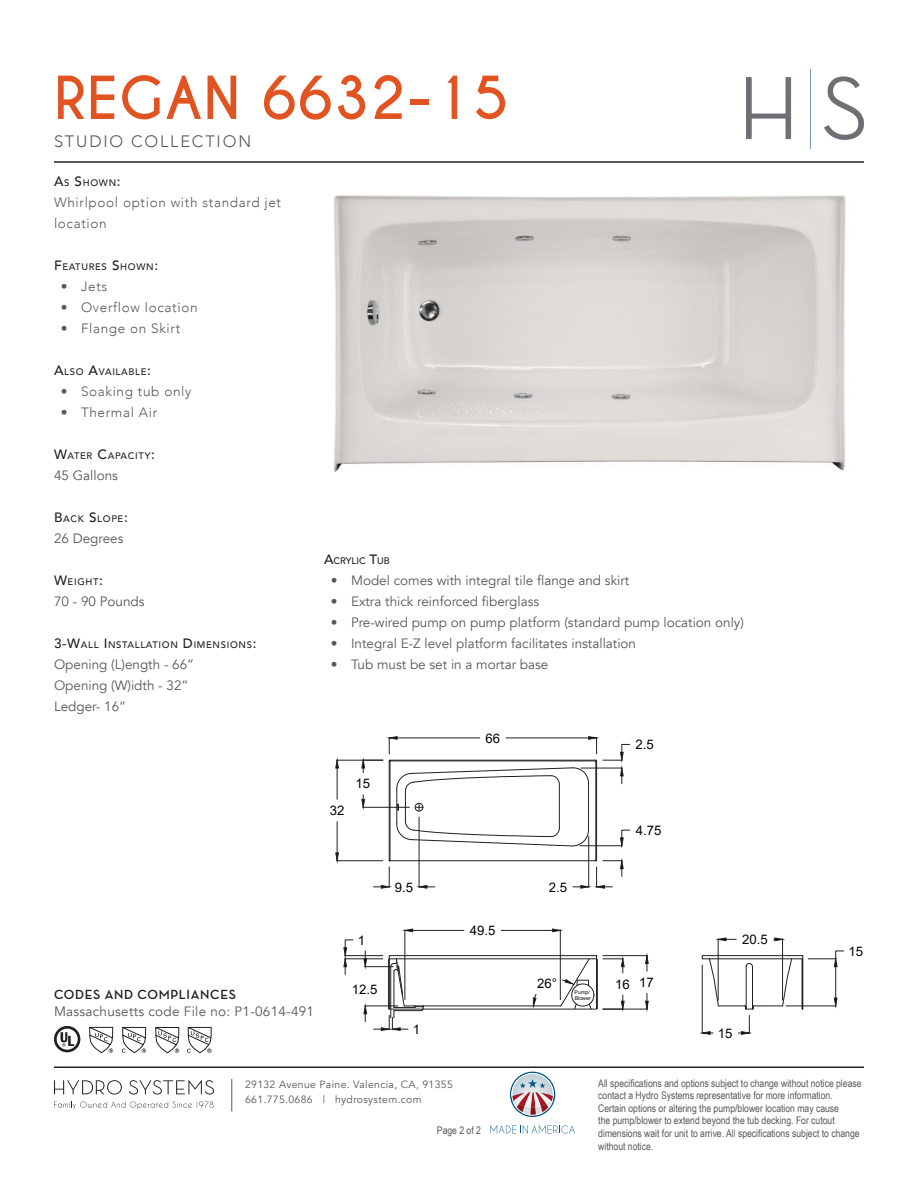
<style>
.page{position:relative;width:918px;height:1188px;background:#fff}
.page>*{position:absolute;margin:0;border:0;box-sizing:border-box;transform-origin:0 0}
.t1{font:700 55.5px "Caviar Dreams";letter-spacing:.02em;color:#e15320}
.t2{font:300 16.5px "Avenir";letter-spacing:.11em;color:#565759}
.t3{font:13.5px "Avenir";color:#565759}
.t4{font:300 13.5px/21px "Avenir";letter-spacing:.05em;color:#565759}
.t5{font:13.5px "Avenir";letter-spacing:.02em;color:#565759}
.t6{font:700 13.5px "Neutra Disp";letter-spacing:.05em;color:#231f20}
.t7{font:13.2px "Arial";color:#020304}
.t8{font:13.2px "Arial";color:#020304}
.t9{font:10.5px/12.6px "Arial Narrow";color:#565759}
.t10{font:10.5px "Avenir";letter-spacing:.03em;color:#565759}
.t11{font:500 9.45px "Avenir";letter-spacing:.07em;color:#231f20}
.t12{font:7.65px "Arial";color:#020304}
.t13{font:7.65px/11.1px "Arial";color:#231f20}
.t14{font:5.25px/6.3px "Arial";color:#020304}
.s1{font-size:13.5px}
</style>
<div class="page">
<hr style="left:54px;top:161px;width:810px;height:2px;background:#231f20">
<hr style="left:54px;top:1066px;width:810px;height:2px;background:#231f20">
<svg style="left:54px;top:1101px;width:160px;height:8px"></svg>
<svg style="left:54px;top:1080px;width:68px;height:15px"></svg>
<svg style="left:129px;top:1080px;width:85px;height:15px"></svg>
<hr style="left:231px;top:1079px;width:1px;height:32px;background:#565759">
<svg style="left:187px;top:1027px;width:25px;height:26px"></svg>
<svg style="left:155px;top:1027px;width:24px;height:26px"></svg>
<svg style="left:89px;top:1027px;width:24px;height:26px"></svg>
<svg style="left:122px;top:1027px;width:24px;height:26px"></svg>
<div style="left:54px;top:1026px;width:26px;height:26px;border:3px solid #221f1f;border-radius:50%"></div>
<svg style="left:61px;top:1032px;width:13px;height:14px"></svg>
<img style="left:746px;top:69px;width:118px;height:79px">
<img style="left:334px;top:195px;width:512px;height:277px">
<svg style="left:490px;top:1125px;width:85px;height:8px"></svg>
<svg style="left:510px;top:1072px;width:45px;height:45px"></svg>
<svg style="left:336px;top:737px;width:449px;height:297px"></svg>
<hr style="left:390px;top:762px;width:1px;height:98px;background:#231f20">
<hr style="left:389px;top:762px;width:1px;height:99px;background:#231f20">
<hr style="left:596px;top:762px;width:1px;height:99px;background:#231f20">
<hr style="left:391px;top:860px;width:204px;height:1px;background:#231f20">
<hr style="left:581px;top:768px;width:41px;height:1px;background:#231f20">
<svg style="left:620px;top:767px;width:4px;height:17px"></svg>
<svg style="left:603px;top:744px;width:27px;height:17px"></svg>
<hr style="left:580px;top:845px;width:42px;height:1px;background:#231f20">
<svg style="left:620px;top:830px;width:10px;height:17px"></svg>
<hr style="left:419px;top:817px;width:1px;height:70px;background:#231f20">
<svg style="left:418px;top:885px;width:17px;height:4px"></svg>
<svg style="left:373px;top:867px;width:17px;height:22px"></svg>
<hr style="left:337px;top:760px;width:46px;height:1px;background:#231f20">
<hr style="left:337px;top:860px;width:46px;height:1px;background:#231f20">
<hr style="left:337px;top:768px;width:1px;height:31px;background:#231f20">
<hr style="left:337px;top:822px;width:1px;height:31px;background:#231f20">
<svg style="left:335px;top:759px;width:4px;height:10px"></svg>
<svg style="left:335px;top:852px;width:4px;height:9px"></svg>
<hr style="left:405px;top:930px;width:1px;height:70px;background:#231f20">
<hr style="left:560px;top:930px;width:1px;height:70px;background:#231f20">
<hr style="left:413px;top:930px;width:51px;height:1px;background:#231f20">
<hr style="left:501px;top:930px;width:51px;height:1px;background:#231f20">
<svg style="left:404px;top:928px;width:9px;height:4px"></svg>
<svg style="left:552px;top:928px;width:9px;height:4px"></svg>
<hr style="left:603px;top:1009px;width:45px;height:1px;background:#231f20">
<hr style="left:603px;top:955px;width:45px;height:1px;background:#231f20">
<svg style="left:645px;top:993px;width:4px;height:17px"></svg>
<svg style="left:645px;top:955px;width:4px;height:16px"></svg>
<svg style="left:603px;top:958px;width:22px;height:15px"></svg>
<svg style="left:603px;top:995px;width:22px;height:15px"></svg>
<hr style="left:345px;top:959px;width:38px;height:1px;background:#231f20">
<hr style="left:345px;top:955px;width:38px;height:1px;background:#231f20">
<svg style="left:343px;top:939px;width:11px;height:35px"></svg>
<hr style="left:782px;top:939px;width:1px;height:61px;background:#231f20">
<hr style="left:718px;top:939px;width:1px;height:61px;background:#231f20">
<svg style="left:774px;top:937px;width:9px;height:4px"></svg>
<svg style="left:717px;top:937px;width:19px;height:4px"></svg>
<svg style="left:701px;top:950px;width:143px;height:85px"></svg>
<svg style="left:361px;top:736px;width:236px;height:111px"></svg>
<hr style="left:588px;top:836px;width:1px;height:51px;background:#231f20">
<svg style="left:595px;top:859px;width:29px;height:30px"></svg>
<svg style="left:573px;top:885px;width:16px;height:4px"></svg>
<hr style="left:597px;top:959px;width:1px;height:50px;background:#231f20">
<svg style="left:363px;top:951px;width:234px;height:80px"></svg>
<p class="t1" style="left:54px;top:65px;width:456px">REGAN 6632-15</p>
<p class="t2" style="left:54px;top:131px;width:199px">STUDIO COLLECTION</p>
<p class="t11" style="left:54px;top:175px;width:68px"><span class="s1">A</span>S <span class="s1">S</span>HOWN<span class="s1">:</span></p>
<p class="t4" style="left:54px;top:192px;width:229px">Whirlpool option with standard jet location</p>
<p class="t11" style="left:54px;top:259px;width:106px"><span class="s1">F</span>EATURES <span class="s1">S</span>HOWN<span class="s1">:</span></p>
<p class="t4" style="left:61px;top:276px;width:48px">• Jets</p>
<p class="t4" style="left:61px;top:297px;width:138px">• Overflow location</p>
<p class="t4" style="left:61px;top:318px;width:121px">• Flange on Skirt</p>
<p class="t11" style="left:54px;top:364px;width:98px"><span class="s1">A</span>LSO <span class="s1">A</span>VAI LABLE<span class="s1">:</span></p>
<p class="t4" style="left:61px;top:381px;width:132px">• Soaking tub only</p>
<p class="t4" style="left:61px;top:402px;width:98px">• Thermal Air</p>
<p class="t11" style="left:54px;top:448px;width:61px"><span class="s1">W</span>ATER <span class="s1">C</span>APACI</p>
<p class="t11" style="left:139px;top:448px;width:18px">TY<span class="s1">:</span></p>
<p class="t3" style="left:54px;top:467px;width:66px">45 Gallons</p>
<p class="t11" style="left:54px;top:511px;width:75px"><span class="s1">B</span>ACK <span class="s1">S</span>LOPE<span class="s1">:</span></p>
<p class="t3" style="left:54px;top:530px;width:71px">26 Degrees</p>
<p class="t11" style="left:54px;top:574px;width:50px"><span class="s1">W</span>EIGHT<span class="s1">:</span></p>
<p class="t3" style="left:54px;top:593px;width:92px">70 - 90 Pounds</p>
<p class="t11" style="left:54px;top:637px;width:174px"><span class="s1">3-W</span>ALL <span class="s1">I</span>NSTALLATIO N <span class="s1">D</span> I MENSIO</p>
<p class="t11" style="left:239px;top:637px;width:19px">NS<span class="s1">:</span></p>
<p class="t3" style="left:54px;top:656px;width:142px">Opening (L)ength - 66”</p>
<p class="t3" style="left:54px;top:677px;width:136px">Opening (W)idth - 32”</p>
<p class="t3" style="left:54px;top:698px;width:74px">Ledger- 16”</p>
<p class="t11" style="left:324px;top:553px;width:67px"><span class="s1">A</span>CRYLIC <span class="s1">T</span>UB</p>
<p class="t3" style="left:331px;top:572px;width:300px">• Model comes with integral tile flange and skirt</p>
<p class="t3" style="left:331px;top:593px;width:210px">• Extra thick reinforced fiberglass</p>
<p class="t3" style="left:331px;top:614px;width:415px">• Pre-wired pump on pump platform (standard pump location only)</p>
<p class="t3" style="left:331px;top:635px;width:307px">• Integral E-Z level platform facilitates installation</p>
<p class="t3" style="left:331px;top:656px;width:219px">• Tub must be set in a mortar base</p>
<p class="t7" style="left:330px;top:801px;width:16px">32</p>
<p class="t7" style="left:355px;top:775px;width:16px">15</p>
<p class="t7" style="left:486px;top:729px;width:16px">66</p>
<p class="t6" style="left:54px;top:987px;width:183px">CODES AND COMPLIANCES</p>
<p class="t5" style="left:54px;top:1003px;width:262px">Massachusetts code File no: P1-0614-491</p>
<p class="t7" style="left:358px;top:931px;width:9px">1</p>
<p class="t7" style="left:352px;top:981px;width:27px">12.5</p>
<p class="t7" style="left:395px;top:878px;width:20px">9.5</p>
<p class="t7" style="left:413px;top:1020px;width:9px">1</p>
<p class="t7" style="left:470px;top:921px;width:27px">49.5</p>
<p class="t10" style="left:245px;top:1078px;width:209px">29132 Avenue Paine. Valencia, CA, 91355</p>
<p class="t10" style="left:245px;top:1093px;width:178px">661.775.0686 | hydrosystem.com</p>
<p class="t9" style="left:437px;top:1124px;width:46px">Page 2 of 2</p>
<p class="t7" style="left:636px;top:735px;width:20px">2.5</p>
<p class="t7" style="left:636px;top:821px;width:27px">4.75</p>
<p class="t7" style="left:549px;top:878px;width:20px">2.5</p>
<p class="t8" style="left:537px;top:975px;width:21px">26°</p>
<p class="t14" style="left:575px;top:989px;width:18px">Pump/<br>Blower</p>
<p class="t7" style="left:615px;top:974px;width:40px">16 17</p>
<p class="t7" style="left:742px;top:930px;width:27px">20.5</p>
<p class="t7" style="left:718px;top:1024px;width:16px">15</p>
<p class="t7" style="left:848px;top:942px;width:16px">15</p>
<p class="t9" style="left:598px;top:1076px;width:265px">All specifications and options subject to change without notice please contact a Hydro Systems representative for more information.</p>
<p class="t9" style="left:598px;top:1101px;width:263px">Certain options or altering the pump/blower location may cause<br>the pump/blower to extend beyond the tub decking. For cutout dimensions wait for unit to arrive. All specifications subject to change without notice.</p>
<p class="t13" style="left:663px;top:1082px;width:23px">Date:<br>Scale:</p>
<p class="t13" style="left:696px;top:1080px;width:61px;line-height:12.6px">February 5, 2021<br>None</p>
<p class="t13" style="left:795px;top:1082px;width:17px">Rev:</p>
<p class="t13" style="left:794px;top:1093px;width:20px">Date:</p>
<p class="t12" style="left:663px;top:1104px;width:183px">Material: Acrylic and Fiberglass, ¼" nominal thickness</p>
</div>
